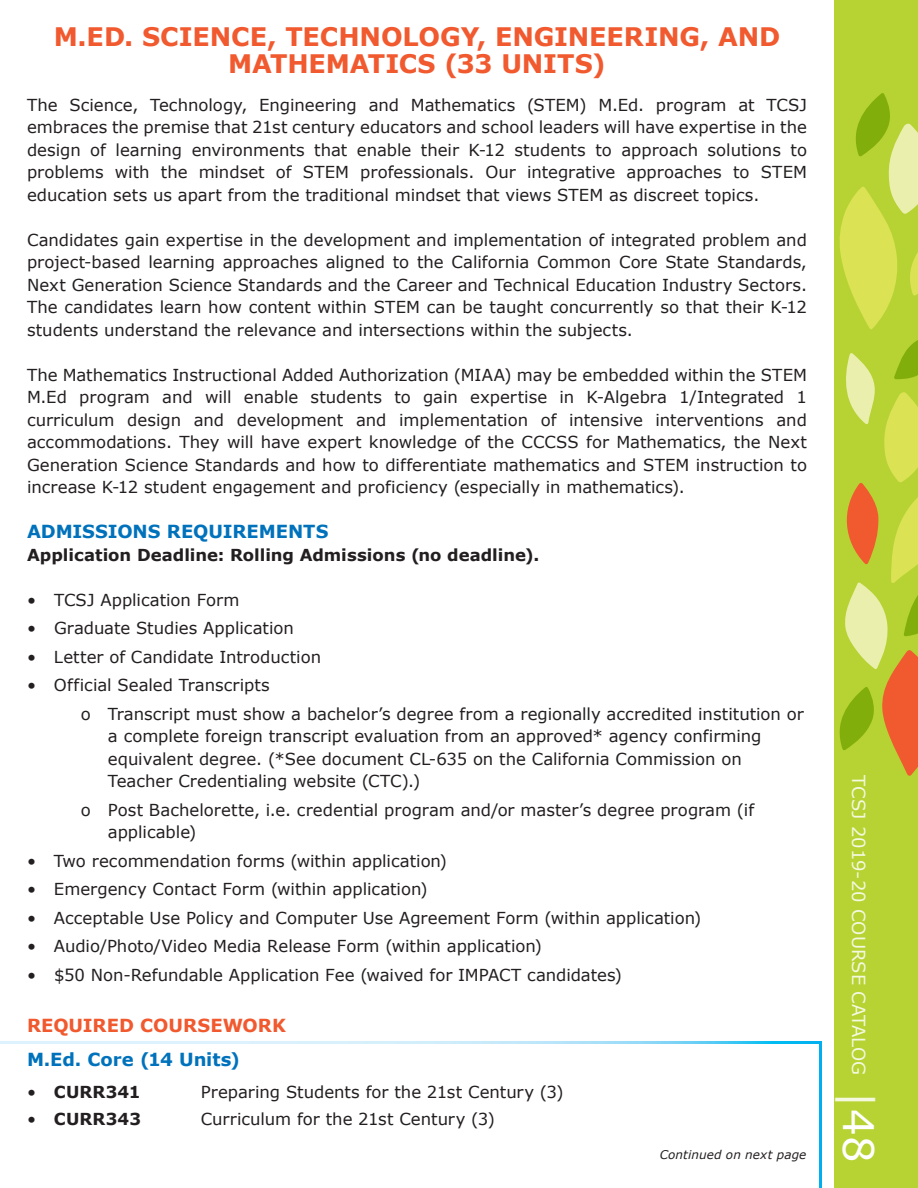
<style>
.page{position:relative;width:918px;height:1188px;background:#fff}
.page>*{position:absolute;margin:0;border:0;box-sizing:border-box;transform-origin:0 0}
.t1{font:42px "Verdana";color:#fff}
.t2{font:700 25.5px/27px "Verdana";letter-spacing:-.005em;color:#f1592f;text-align:center}
.t3{font:700 18px "Verdana";letter-spacing:-.005em;color:#0072bc}
.t4{font:18px "Verdana";color:rgb(255 255 255/.85)}
.t5{font:700 18px "Verdana";color:#f1592f}
.t6{font:16.5px/22.5px "Verdana";color:#231f20;text-align:justify}
.t7{font:700 16.5px "Verdana";color:#231f20}
.t8{font:italic 12px "Verdana";letter-spacing:.01em;color:#231f20}
.s1{font-weight:400}
.s2{color:rgb(255 255 255/.85)}
</style>
<div class="page">
<svg style="left:0;top:1041px;width:822px;height:147px"></svg>
<div style="left:835px;top:0;width:83px;height:1188px;background:#b6d333"></div>
<svg style="left:839px;top:93px;width:79px;height:683px"></svg>
<h2 class="t2" style="left:54px;top:23px;width:728px">M.ED. SCIENCE, TECHNOLOGY, ENGINEERING, AND<br>MATHEMATICS (33 UNITS)</h2>
<p class="t6" style="left:27px;top:93px;width:782px">The Science, Technology, Engineering and Mathematics (STEM) M.Ed. program at TCSJ embraces the premise that 21st century educators and school leaders will have expertise in the design of learning environments that enable their K-12 students to approach solutions to problems with the mindset of STEM professionals. Our integrative approaches to STEM education sets us apart from the traditional mindset that views STEM as discreet topics.</p>
<p class="t6" style="left:27px;top:228px;width:782px">Candidates gain expertise in the development and implementation of integrated problem and project-based learning approaches aligned to the California Common Core State Standards, Next Generation Science Standards and the Career and Technical Education Industry Sectors.<br>The candidates learn how content within STEM can be taught concurrently so that their K-12 students understand the relevance and intersections within the subjects.</p>
<p class="t6" style="left:27px;top:363px;width:782px">The Mathematics Instructional Added Authorization (MIAA) may be embedded within the STEM M.Ed program and will enable students to gain expertise in K-Algebra 1/Integrated 1 curriculum design and development and implementation of intensive interventions and accommodations. They will have expert knowledge of the CCCSS for Mathematics, the Next Generation Science Standards and how to differentiate mathematics and STEM instruction to increase K-12 student engagement and proficiency (especially in mathematics).</p>
<p class="t3" style="left:27px;top:519px;width:303px">ADMISSIONS REQUIREMENTS</p>
<p class="t7" style="left:27px;top:543px;width:514px">Application Deadline: Rolling Admissions (no deadline).</p>
<p class="t6" style="left:27px;top:588px;width:214px">• TCSJ Application Form</p>
<p class="t6" style="left:27px;top:617px;width:268px">• Graduate Studies Application</p>
<p class="t6" style="left:27px;top:645px;width:296px">• Letter of Candidate Introduction</p>
<p class="t6" style="left:81px;top:671px;width:725px;line-height:28.5px;text-indent:-54px">• Official Sealed Transcripts<br>o Transcript must show a bachelor’s degree from a regionally accredited institution or</p>
<p class="t6" style="left:108px;top:725px;width:655px;text-align:left">a complete foreign transcript evaluation from an approved* agency confirming equivalent degree. (*See document CL-635 on the California Commission on<br>Teacher Credentialing website (CTC).)</p>
<p class="t6" style="left:108px;top:798px;width:648px;text-indent:-27px">o Post Bachelorette, i.e. credential program and/or master’s degree program (if applicable)</p>
<p class="t6" style="left:27px;top:849px;width:422px">• Two recommendation forms (within application)</p>
<p class="t6" style="left:27px;top:878px;width:402px">• Emergency Contact Form (within application)</p>
<p class="t6" style="left:27px;top:906px;width:676px">• Acceptable Use Policy and Computer Use Agreement Form (within application)</p>
<p class="t6" style="left:27px;top:935px;width:517px">• Audio/Photo/Video Media Release Form (within application)</p>
<p class="t6" style="left:27px;top:963px;width:597px">• $50 Non-Refundable Application Fee (waived for IMPACT candidates)</p>
<p class="t5" style="left:27px;top:1013px;width:260px">REQUIRED COURSEWORK</p>
<p class="t3" style="left:27px;top:1047px;width:214px">M.Ed. Core (14 Units)</p>
<p class="t7" style="left:27px;top:1080px;width:115px"><span class="s1">•</span> CURR341</p>
<p class="t6" style="left:201px;top:1080px;width:364px">Preparing Students for the 21st Century (3)</p>
<p class="t7" style="left:27px;top:1107px;width:116px"><span class="s1">•</span> CURR343</p>
<p class="t6" style="left:201px;top:1107px;width:295px">Curriculum for the 21st Century (3)</p>
<p class="t8" style="left:660px;top:1146px;width:148px">Continued on next page</p>
<p class="t4" style="left:871px;top:775px;width:301px;rotate:90deg">TCSJ 2019-20 COURSE CATALOG</p>
<h1 class="t1" style="left:887px;top:1090px;width:74px;rotate:90deg"><span class="s2">|</span>48</h1>
</div>
